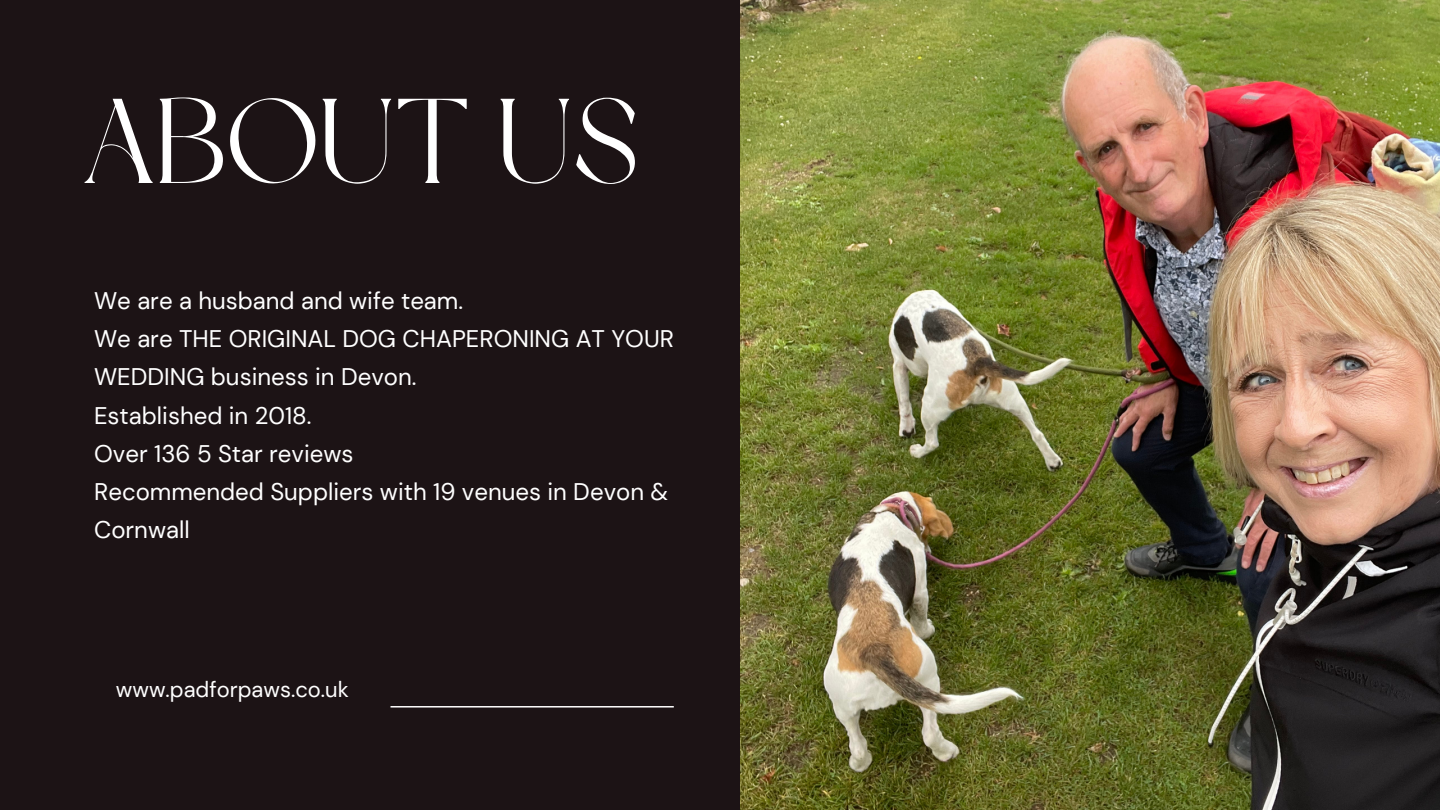
<style>
.page{position:relative;width:1440px;height:810px;background:#1c1315}
.page>*{position:absolute;margin:0;border:0;box-sizing:border-box;transform-origin:0 0}
.t1{font:120px "Dream Avenue";color:#fff}
.t2{font:24px/38.2px "DM Sans";color:#fff}
.t3{font:22px "DM Sans";color:#fff}
</style>
<div class="page">
<img style="left:740px;top:0;width:700px;height:810px">
<hr style="left:391px;top:706px;width:283px;height:2px;background:#fff">
<p class="t1" style="left:81px;top:93px;width:559px">ABOUT US</p>
<p class="t2" style="left:94px;top:282px;width:371px">We are a husband and wife team.</p>
<p class="t2" style="left:94px;top:320px;width:581px">We are THE ORIGINAL DOG CHAPERONING AT YOUR<br>WEDDING business in Devon.</p>
<p class="t2" style="left:94px;top:396px;width:219px">Established in 2018.</p>
<p class="t2" style="left:94px;top:435px;width:261px">Over 136 5 Star reviews</p>
<p class="t2" style="left:94px;top:473px;width:575px">Recommended Suppliers with 19 venues in Devon &amp;<br>Cornwall</p>
<p class="t3" style="left:116px;top:675px;width:235px">www.padforpaws.co.uk</p>
</div>
